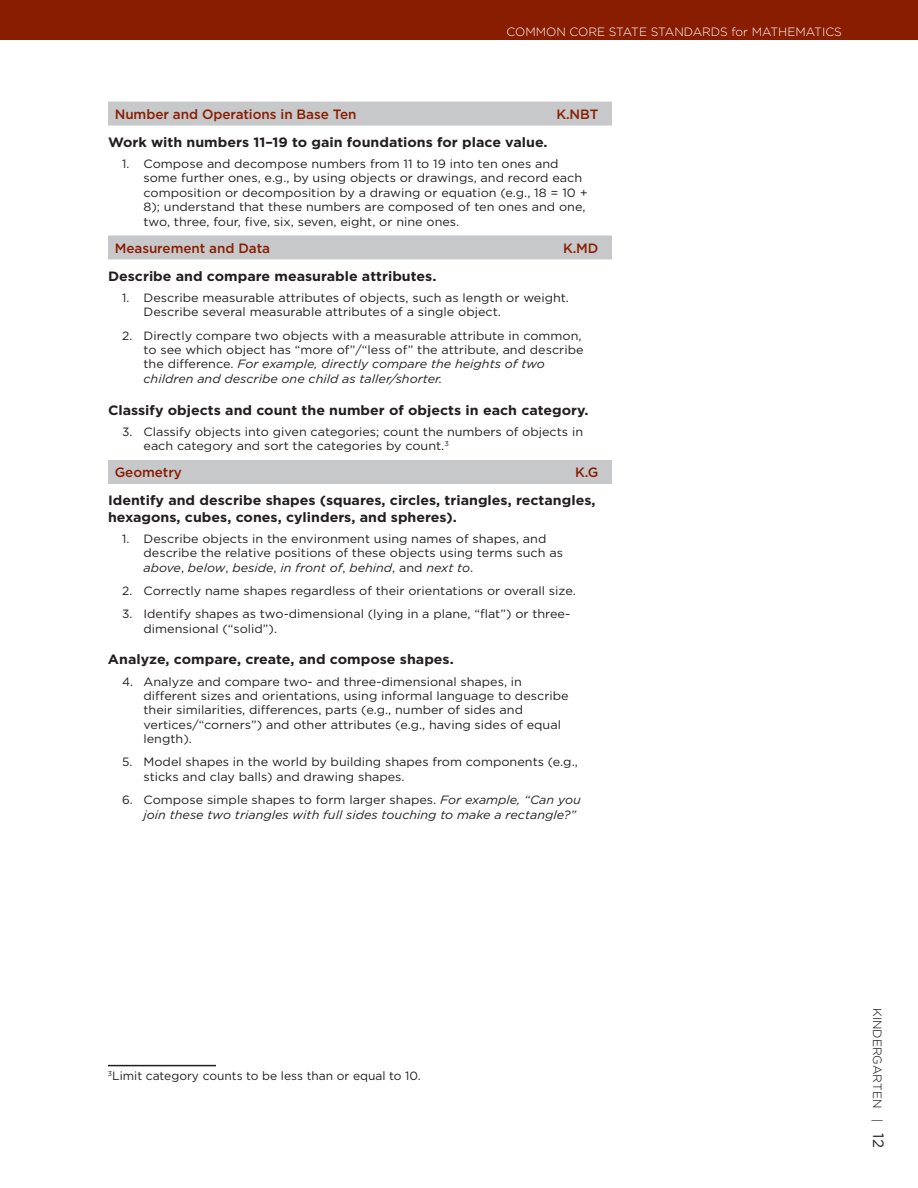
<style>
.page{position:relative;width:918px;height:1188px;background:#fff}
.page>*{position:absolute;margin:0;border:0;box-sizing:border-box;transform-origin:0 0}
.t1{font:700 13.5px/16.2px "Gotham";color:#231f20;scale:1.05 1}
.t2{font:500 13.5px "Gotham";letter-spacing:-.005em;color:#891d02}
.t3{font:12px/14.4px "Gotham";color:#231f20}
.t4{font:italic 12px/14.4px "Gotham";color:#231f20;scale:1.05 1}
.t5{font:300 12px "Gotham";color:#fff}
.t6{font:300 12px "Gotham";color:#000}
.s1{font-style:italic}
.s2{font-style:normal}
.s3{font-weight:400;font-size:15px;color:#231f20}
</style>
<div class="page">
<div style="left:0;top:0;width:918px;height:40px;background:#891d02"></div>
<div style="left:108px;top:102px;width:504px;height:24px;background:#c7c8ca"></div>
<div style="left:108px;top:235px;width:504px;height:24px;background:#c7c8ca"></div>
<div style="left:108px;top:460px;width:504px;height:24px;background:#c7c8ca"></div>
<hr style="left:108px;top:1065px;width:108px;height:1px;background:#231f20">
<p class="t5" style="left:507px;top:24px;width:337px">COMMON CORE STATE STANDARDS for MATHEMATICS</p>
<p class="t2" style="left:115px;top:105px;width:243px">Number and Operations in Base Ten</p>
<p class="t2" style="left:556px;top:105px;width:44px">K.NBT</p>
<p class="t1" style="left:108px;top:134px;width:420px">Work with numbers 11–19 to gain foundations for place value.</p>
<p class="t3" style="left:144px;top:156px;width:446px;text-indent:-21px">1. Compose and decompose numbers from 11 to 19 into ten ones and some further ones, e.g., by using objects or drawings, and record each composition or decomposition by a drawing or equation (e.g., 18 = 10 + 8); understand that these numbers are composed of ten ones and one, two, three, four, five, six, seven, eight, or nine ones.</p>
<p class="t2" style="left:115px;top:239px;width:157px">Measurement and Data</p>
<p class="t2" style="left:563px;top:239px;width:37px">K.MD</p>
<p class="t1" style="left:108px;top:268px;width:314px">Describe and compare measurable attributes.</p>
<p class="t3" style="left:144px;top:290px;width:427px;text-indent:-21px">1. Describe measurable attributes of objects, such as length or weight.<br>Describe several measurable attributes of a single object.</p>
<p class="t3" style="left:144px;top:328px;width:442px;text-indent:-21px">2. Directly compare two objects with a measurable attribute in common, to see which object has “more of”/“less of” the attribute, and describe the difference. <span class="s1">For example, directly compare the heights of two children and describe one child as taller/shorter.</span></p>
<p class="t1" style="left:108px;top:402px;width:459px">Classify objects and count the number of objects in each category.</p>
<p class="t3" style="left:144px;top:424px;width:441px;text-indent:-21px">3. Classify objects into given categories; count the numbers of objects in each category and sort the categories by count.<sup>3</sup></p>
<p class="t2" style="left:115px;top:464px;width:69px">Geometry</p>
<p class="t2" style="left:575px;top:464px;width:25px">K.G</p>
<p class="t1" style="left:108px;top:492px;width:466px">Identify and describe shapes (squares, circles, triangles, rectangles, hexagons, cubes, cones, cylinders, and spheres).</p>
<p class="t3" style="left:144px;top:531px;width:421px;text-indent:-21px">1. Describe objects in the environment using names of shapes, and describe the relative positions of these objects using terms such as <span class="s1">above</span>, <span class="s1">below</span>, <span class="s1">beside</span>, <span class="s1">in front of</span>, <span class="s1">behind</span>, and <span class="s1">next to</span>.</p>
<p class="t3" style="left:122px;top:583px;width:455px">2. Correctly name shapes regardless of their orientations or overall size.</p>
<p class="t3" style="left:144px;top:606px;width:428px;text-indent:-21px">3. Identify shapes as two-dimensional (lying in a plane, “flat”) or three&shy;dimensional (“solid”).</p>
<p class="t1" style="left:108px;top:651px;width:331px">Analyze, compare, create, and compose shapes.</p>
<p class="t3" style="left:144px;top:674px;width:427px;text-indent:-21px">4. Analyze and compare two- and three-dimensional shapes, in different sizes and orientations, using informal language to describe their similarities, differences, parts (e.g., number of sides and vertices/“corners”) and other attributes (e.g., having sides of equal length).</p>
<p class="t3" style="left:144px;top:755px;width:436px;text-indent:-21px">5. Model shapes in the world by building shapes from components (e.g., sticks and clay balls) and drawing shapes.</p>
<p class="t4" style="left:144px;top:792px;width:418px;text-indent:-21px"><span class="s2">6. Compose simple shapes to form larger shapes.</span> For example, “Can you join these two triangles with full sides touching to make a rectangle?”</p>
<p class="t3" style="left:108px;top:1068px;width:314px"><sup>3</sup>Limit category counts to be less than or equal to 10.</p>
<p class="t6" style="left:885px;top:1008px;width:141px;rotate:90deg">KINDERGARTEN | <span class="s3">12</span></p>
</div>
